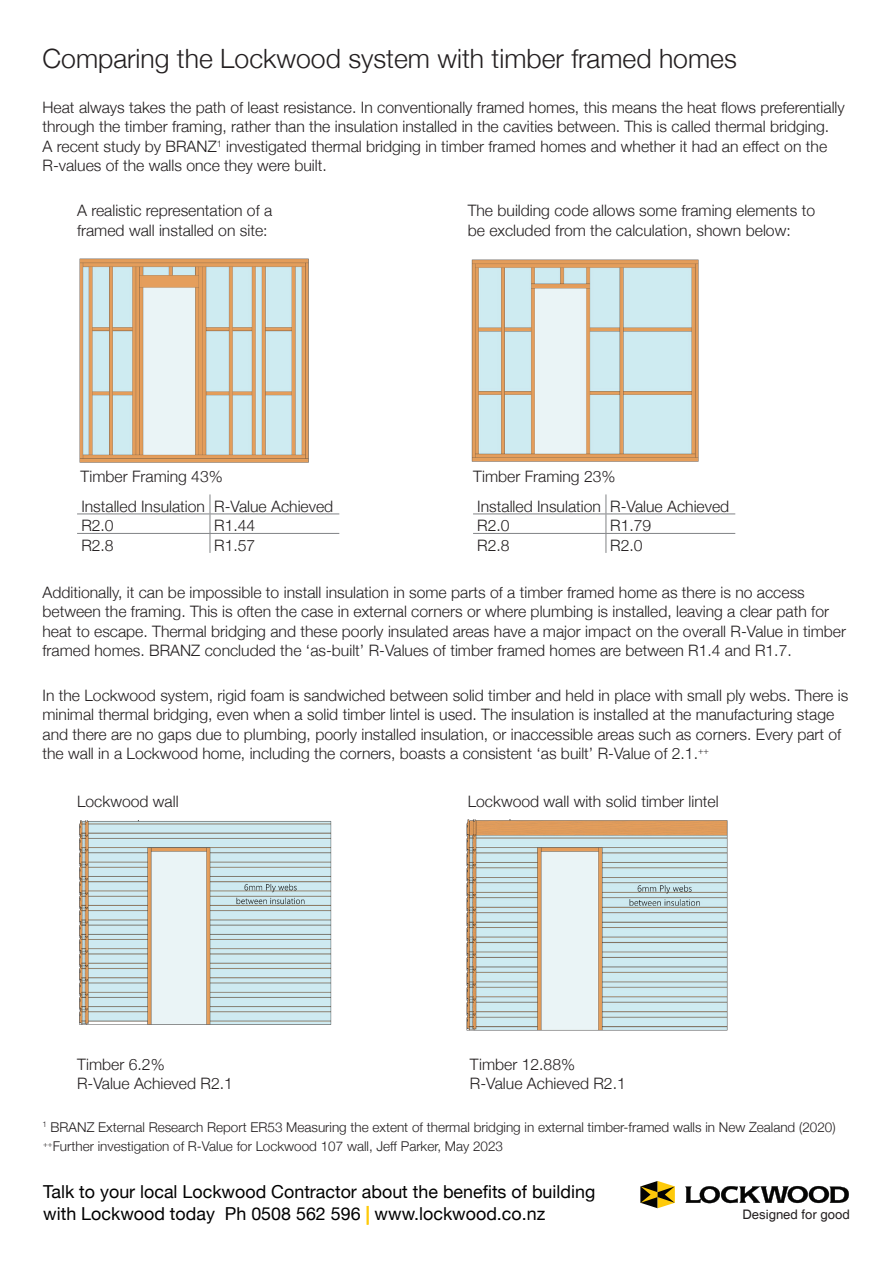
<style>
.page{position:relative;width:893px;height:1263px;background:#fff}
.page>*{position:absolute;margin:0;border:0;box-sizing:border-box;transform-origin:0 0}
.t1{font:300 26.55px "Helvetica Neue";color:#231f20}
.t2{font:17.85px/22.5px "Helvetica Neue";color:#000}
.Body_copy{font:300 15.75px/19.5px "Helvetica Neue";color:#231f20}
.Body_Copy{font:300 15.75px/19.5px "Helvetica Neue";color:#231f20}
.Body_Copy-2{font:300 13.5px "Helvetica Neue";color:#231f20}
.t3{font:13.05px "Helvetica";color:#231f20}
.s1{color:#feca0a}
.s2{color:#fff}
</style>
<div class="page">
<img style="left:79px;top:258px;width:230px;height:205px">
<hr style="left:77px;top:513px;width:133px;height:1px;background:#808285">
<hr style="left:210px;top:513px;width:129px;height:1px;background:#808285">
<hr style="left:77px;top:533px;width:133px;height:1px;background:#808285">
<hr style="left:210px;top:533px;width:129px;height:1px;background:#808285">
<svg style="left:210px;top:494px;width:1px;height:59px"></svg>
<img style="left:471px;top:259px;width:228px;height:203px">
<hr style="left:473px;top:513px;width:133px;height:1px;background:#808285">
<hr style="left:606px;top:513px;width:129px;height:1px;background:#808285">
<hr style="left:473px;top:533px;width:133px;height:1px;background:#808285">
<hr style="left:606px;top:533px;width:129px;height:1px;background:#808285">
<svg style="left:606px;top:494px;width:1px;height:59px"></svg>
<img style="left:79px;top:820px;width:253px;height:205px">
<img style="left:466px;top:819px;width:262px;height:212px">
<svg style="left:685px;top:1186px;width:164px;height:17px"></svg>
<svg style="left:640px;top:1181px;width:35px;height:27px"></svg>
<p class="t1" style="left:43px;top:43px;width:696px">Comparing the Lockwood system with timber framed homes</p>
<p class="Body_copy" style="left:43px;top:97px;width:804px">Heat always takes the path of least resistance. In conventionally framed homes, this means the heat flows preferentially through the timber framing, rather than the insulation installed in the cavities between. This is called thermal bridging.<br>A recent study by BRANZ<sup>1</sup> investigated thermal bridging in timber framed homes and whether it had an effect on the R-values of the walls once they were built.</p>
<p class="Body_Copy" style="left:77px;top:200px;width:197px">A realistic representation of a framed wall installed on site:</p>
<p class="Body_Copy" style="left:80px;top:467px;width:144px">Timber Framing 43%</p>
<p class="Body_Copy" style="left:81px;top:496px;width:125px">Installed Insulation</p>
<p class="Body_Copy" style="left:214px;top:496px;width:121px">R-Value Achieved</p>
<p class="Body_Copy" style="left:81px;top:516px;width:34px">R2.0</p>
<p class="Body_Copy" style="left:214px;top:516px;width:43px">R1.44</p>
<p class="Body_Copy" style="left:81px;top:535px;width:34px">R2.8</p>
<p class="Body_Copy" style="left:214px;top:535px;width:43px">R1.57</p>
<p class="Body_Copy" style="left:468px;top:200px;width:349px">The building code allows some framing elements to be excluded from the calculation, shown below:</p>
<p class="Body_Copy" style="left:473px;top:467px;width:144px">Timber Framing 23%</p>
<p class="Body_Copy" style="left:477px;top:496px;width:125px">Installed Insulation</p>
<p class="Body_Copy" style="left:610px;top:496px;width:121px">R-Value Achieved</p>
<p class="Body_Copy" style="left:477px;top:516px;width:34px">R2.0</p>
<p class="Body_Copy" style="left:610px;top:516px;width:43px">R1.79</p>
<p class="Body_Copy" style="left:477px;top:535px;width:34px">R2.8</p>
<p class="Body_Copy" style="left:610px;top:535px;width:34px">R2.0</p>
<p class="Body_copy" style="left:43px;top:582px;width:805px">Additionally, it can be impossible to install insulation in some parts of a timber framed home as there is no access between the framing. This is often the case in external corners or where plumbing is installed, leaving a clear path for heat to escape. Thermal bridging and these poorly insulated areas have a major impact on the overall R-Value in timber framed homes. BRANZ concluded the ‘as-built’ R-Values of timber framed homes are between R1.4 and R1.7.</p>
<p class="Body_copy" style="left:43px;top:685px;width:807px">In the Lockwood system, rigid foam is sandwiched between solid timber and held in place with small ply webs. There is minimal thermal bridging, even when a solid timber lintel is used. The insulation is installed at the manufacturing stage and there are no gaps due to plumbing, poorly installed insulation, or inaccessible areas such as corners. Every part of the wall in a Lockwood home, including the corners, boasts a consistent ‘as built’ R-Value of 2.1.<sup>++</sup></p>
<p class="Body_Copy" style="left:77px;top:791px;width:103px">Lockwood wall</p>
<p class="Body_Copy" style="left:77px;top:1054px;width:157px">Timber 6.2%<br>R-Value Achieved R2.1</p>
<p class="Body_Copy" style="left:468px;top:791px;width:252px">Lockwood wall with solid timber lintel</p>
<p class="Body_Copy" style="left:470px;top:1054px;width:157px">Timber 12.88%<br>R-Value Achieved R2.1</p>
<p class="Body_Copy-2" style="left:43px;top:1118px;width:795px"><sup>1</sup> BRANZ External Research Report ER53 Measuring the extent of thermal bridging in external timber-framed walls in New Zealand (2020)</p>
<p class="Body_Copy-2" style="left:43px;top:1138px;width:461px"><sup>++</sup>Further investigation of R-Value for Lockwood 107 wall, Jeff Parker, May 2023</p>
<p class="t2" style="left:43px;top:1180px;width:553px">Talk to your local Lockwood Contractor about the benefits of building with Lockwood today Ph 0508 562 596 <span class="s1">|</span> www.lockwood.co.nz<span class="s2">z</span></p>
<p class="t3" style="left:742px;top:1207px;width:109px">Designed for good</p>
</div>
